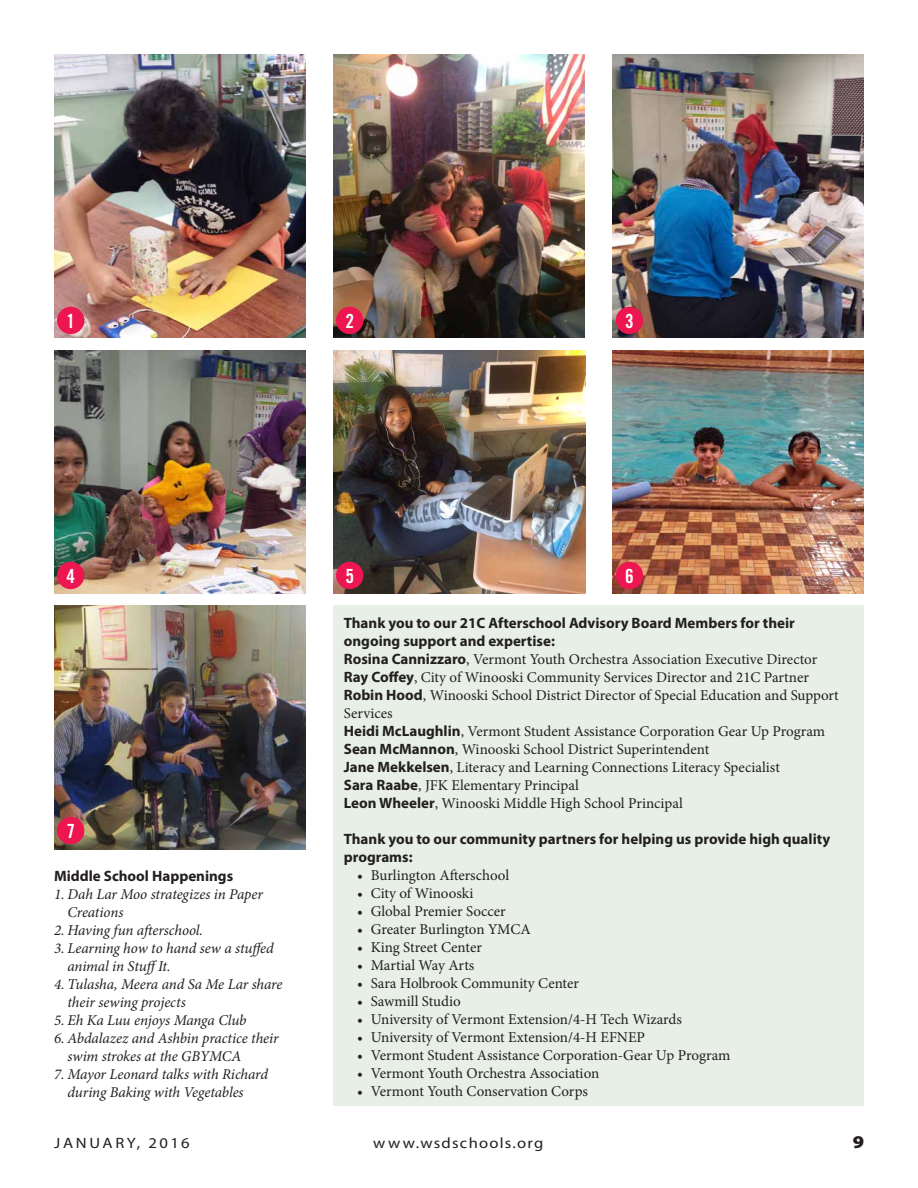
<style>
.page{position:relative;width:918px;height:1188px;background:#fff}
.page>*{position:absolute;margin:0;border:0;box-sizing:border-box;transform-origin:0 0}
.t1{font:19.5px "Trade Gothic Bold Cond Twenty";color:#fff}
.t2{font:900 18px "Myriad Pro";color:#231f20;scale:1.11 1}
.t3{font:15px/18px "Minion Pro";color:#231f20}
.t4{font:italic 15px/18px "Minion Pro";letter-spacing:-.01em;color:#231f20}
.t5{font:700 15px/18px "Myriad Pro";color:#231f20}
.t6{font:15px "Myriad Pro";letter-spacing:.075em;color:#231f20;scale:1.11 1}
.t7{font:15px "Myriad Pro";letter-spacing:.155em;color:#231f20;scale:1.11 1}
.s1{font-family:"Myriad Pro";font-weight:700}
</style>
<div class="page">
<div style="left:333px;top:606px;width:531px;height:500px;background:#e7efe6"></div>
<img style="left:333px;top:55px;width:252px;height:283px">
<img style="left:612px;top:351px;width:252px;height:243px">
<img style="left:612px;top:55px;width:252px;height:283px">
<img style="left:54px;top:350px;width:252px;height:244px">
<img style="left:54px;top:606px;width:252px;height:243px">
<img style="left:54px;top:55px;width:252px;height:283px">
<img style="left:333px;top:351px;width:253px;height:243px">
<div style="left:57px;top:307px;width:27px;height:27px;background:#ed1651;border-radius:50%"></div>
<div style="left:57px;top:562px;width:27px;height:27px;background:#ed1651;border-radius:50%"></div>
<div style="left:57px;top:817px;width:27px;height:27px;background:#ed1651;border-radius:50%"></div>
<div style="left:336px;top:307px;width:27px;height:27px;background:#ed1651;border-radius:50%"></div>
<div style="left:336px;top:562px;width:27px;height:27px;background:#ed1651;border-radius:50%"></div>
<div style="left:616px;top:307px;width:27px;height:27px;background:#ed1651;border-radius:50%"></div>
<div style="left:616px;top:562px;width:27px;height:27px;background:#ed1651;border-radius:50%"></div>
<h1 class="t1" style="left:66px;top:309px;width:10px">1</h1>
<h1 class="t1" style="left:345px;top:309px;width:10px">2</h1>
<h1 class="t1" style="left:625px;top:309px;width:10px">3</h1>
<h1 class="t1" style="left:66px;top:564px;width:10px">4</h1>
<h1 class="t1" style="left:66px;top:819px;width:10px">7</h1>
<p class="t5" style="left:54px;top:867px;width:181px">Middle School Happenings</p>
<p class="t4" style="left:68px;top:885px;width:197px;text-indent:-14px">1. Dah Lar Moo strategizes in Paper<br>Creations</p>
<p class="t4" style="left:54px;top:921px;width:151px">2. Having fun afterschool.</p>
<p class="t4" style="left:68px;top:939px;width:208px;text-indent:-14px">3. Learning how to hand sew a stuffed animal in StuffIt.</p>
<p class="t4" style="left:68px;top:975px;width:217px;text-indent:-14px">4. Tulasha, Meera and Sa Me Lar share their sewing projects</p>
<p class="t4" style="left:54px;top:1011px;width:194px">5. Eh Ka Luu enjoys Manga Club</p>
<p class="t4" style="left:68px;top:1029px;width:213px;text-indent:-14px">6. Abdalazez and Ashbin practice their swim strokes at the GBYMCA</p>
<p class="t4" style="left:68px;top:1065px;width:202px;text-indent:-14px">7. Mayor Leonard talks with Richard during Baking with Vegetables</p>
<h1 class="t1" style="left:345px;top:564px;width:10px">5</h1>
<h1 class="t1" style="left:625px;top:564px;width:10px">6</h1>
<p class="t5" style="left:344px;top:613px;width:453px">Thank you to our 21C Afterschool Advisory Board Members for their ongoing support and expertise:</p>
<p class="t3" style="left:344px;top:650px;width:497px"><span class="s1">Rosina Cannizzaro</span>, Vermont Youth Orchestra Association Executive Director <span class="s1">Ray Coffey</span>, City of Winooski Community Services Director and 21C Partner <span class="s1">Robin Hood</span>, Winooski School District Director of Special Education and Support Services<br><span class="s1">Heidi McLaughlin</span>, Vermont Student Assistance Corporation Gear Up Program <span class="s1">Sean McMannon</span>, Winooski School District Superintendent<br><span class="s1">Jane Mekkelsen</span>, Literacy and Learning Connections Literacy Specialist<br><span class="s1">Sara Raabe</span>, JFK Elementary Principal<br><span class="s1">Leon Wheeler</span>, Winooski Middle High School Principal</p>
<p class="t5" style="left:344px;top:829px;width:488px">Thank you to our community partners for helping us provide high quality programs:</p>
<p class="t3" style="left:357px;top:866px;width:153px">• Burlington Afterschool</p>
<p class="t3" style="left:357px;top:884px;width:118px">• City of Winooski</p>
<p class="t3" style="left:357px;top:902px;width:150px">• Global Premier Soccer</p>
<p class="t3" style="left:357px;top:920px;width:175px">• Greater Burlington YMCA</p>
<p class="t3" style="left:357px;top:938px;width:126px">• King Street Center</p>
<p class="t3" style="left:357px;top:956px;width:119px">• Martial Way Arts</p>
<p class="t3" style="left:357px;top:974px;width:223px">• Sara Holbrook Community Center</p>
<p class="t3" style="left:357px;top:992px;width:105px">• Sawmill Studio</p>
<p class="t3" style="left:357px;top:1010px;width:326px">• University of Vermont Extension/4-H Tech Wizards</p>
<p class="t3" style="left:357px;top:1028px;width:289px">• University of Vermont Extension/4-H EFNEP</p>
<p class="t3" style="left:357px;top:1046px;width:375px">• Vermont Student Assistance Corporation-Gear Up Program</p>
<p class="t3" style="left:357px;top:1064px;width:244px">• Vermont Youth Orchestra Association</p>
<p class="t3" style="left:357px;top:1082px;width:232px">• Vermont Youth Conservation Corps</p>
<p class="t7" style="left:54px;top:1133px;width:124px">JANUARY, 2016</p>
<p class="t6" style="left:373px;top:1133px;width:155px">www.wsdschools.org</p>
<p class="t2" style="left:853px;top:1129px;width:12px">9</p>
</div>
